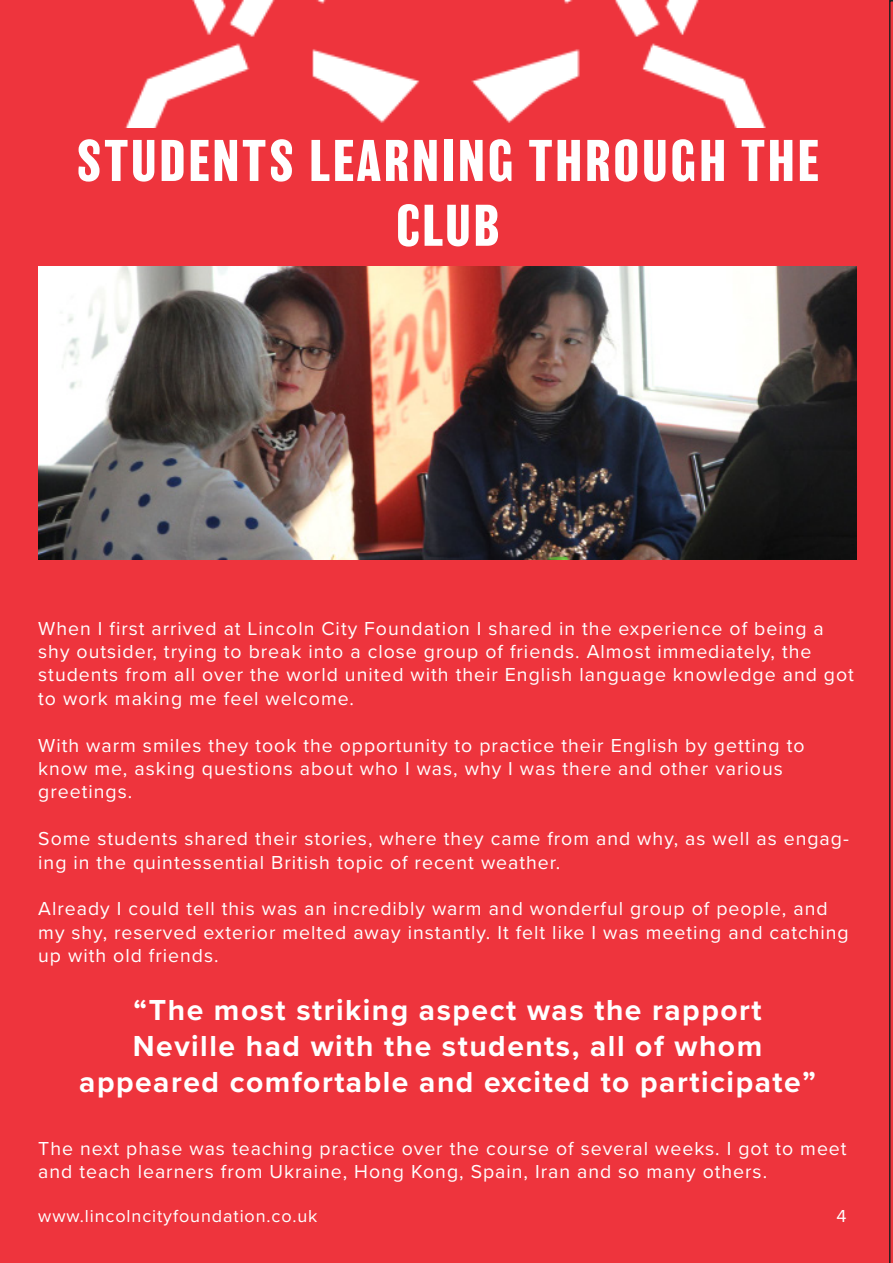
<style>
.page{position:relative;width:893px;height:1263px;background:#ee343d}
.page>*{position:absolute;margin:0;border:0;box-sizing:border-box;transform-origin:0 0}
.t1{font:700 54px "Balboa";letter-spacing:.05em;color:#fff}
.t2{font:700 30px "Proxima Nova";letter-spacing:.05em;color:#fff}
.t3{font:19.5px/23.4px "Proxima Nova";letter-spacing:.05em;color:#fff}
.t4{font:18px "Proxima Nova";letter-spacing:.05em;color:#fff}
</style>
<div class="page">
<img style="left:38px;top:266px;width:819px;height:293px">
<img style="left:125px;top:1px;width:641px;height:127px">
<svg style="left:889px;top:0;width:4px;height:1263px"></svg>
<p class="t1" style="left:76px;top:130px;width:744px">STUDENTS LEARNING THROUGH THE</p>
<p class="t1" style="left:396px;top:195px;width:105px">CLUB</p>
<p class="t3" style="left:38px;top:616px;width:787px">When I first arrived at Lincoln City Foundation I shared in the experience of being a shy outsider, trying to break into a close group of friends. Almost immediately, the</p>
<p class="t3" style="left:38px;top:662px;width:817px">students from all over the world united with their English language knowledge and got to work making me feel welcome.</p>
<p class="t3" style="left:38px;top:733px;width:768px">With warm smiles they took the opportunity to practice their English by getting to know me, asking questions about who I was, why I was there and other various</p>
<p class="t3" style="left:38px;top:779px;width:95px">greetings.</p>
<p class="t3" style="left:38px;top:826px;width:812px">Some students shared their stories, where they came from and why, as well as engag&shy;ing in the quintessential British topic of recent weather.</p>
<p class="t3" style="left:38px;top:896px;width:812px">Already I could tell this was an incredibly warm and wonderful group of people, and my shy, reserved exterior melted away instantly. It felt like I was meeting and catching up with old friends.</p>
<p class="t2" style="left:134px;top:987px;width:629px">“The most striking aspect was the rapport</p>
<p class="t2" style="left:133px;top:1023px;width:631px">Neville had with the students, all of whom</p>
<p class="t2" style="left:79px;top:1059px;width:738px">appeared comfortable and excited to participate”</p>
<p class="t3" style="left:38px;top:1136px;width:810px">The next phase was teaching practice over the course of several weeks. I got to meet and teach learners from Ukraine, Hong Kong, Spain, Iran and so many others.</p>
<p class="t4" style="left:38px;top:1202px;width:281px">www.lincolncityfoundation.co.uk</p>
<p class="t4" style="left:837px;top:1202px;width:12px">4</p>
</div>
